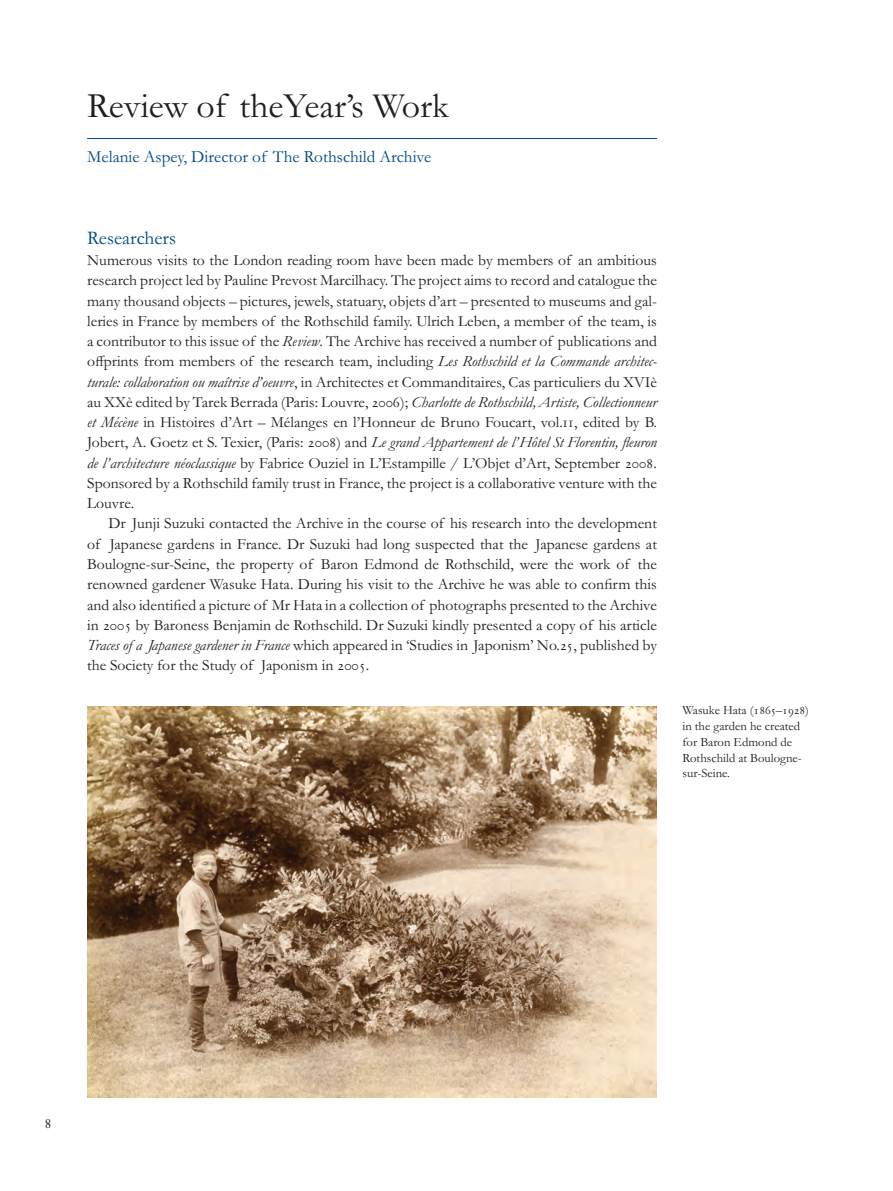
<style>
.page{position:relative;width:893px;height:1191px;background:#fff}
.page>*{position:absolute;margin:0;border:0;box-sizing:border-box;transform-origin:0 0}
.t1{font:36px "Garamond";color:#231f20}
.t2{font:19.5px "Garamond";color:#004b84}
.t3{font:17.25px "Garamond";color:#004b84}
.t4{font:15.75px/20.2px "Garamond";color:#231f20;text-align:justify}
.t5{font:15.75px "Garamond Expert";color:#231f20}
.t6{font:12.75px/15.8px "Garamond";color:#231f20}
.s1{font-style:italic}
.s2{font-family:"Garamond Expert"}
</style>
<div class="page">
<hr style="left:87px;top:138px;width:570px;height:1px;background:#004b84">
<img style="left:87px;top:706px;width:570px;height:391px">
<h1 class="t1" style="left:87px;top:94px;width:363px">Review of theYear’s Work</h1>
<p class="t3" style="left:87px;top:151px;width:346px">Melanie Aspey, Director of The Rothschild Archive</p>
<p class="t2" style="left:87px;top:231px;width:91px">Researchers</p>
<p class="t4" style="left:87px;top:252px;width:571px">Numerous visits to the London reading room have been made by members of an ambitious research project led by Pauline Prevost Marcilhacy. The project aims to record and catalogue the many thousand objects – pictures, jewels, statuary, objets d’art – presented to museums and gal&shy;leries in France by members of the Rothschild family. Ulrich Leben, a member of the team, is a contributor to this issue of the <span class="s1">Review</span>. The Archive has received a number of publications and o<span class="s2">ff</span>prints from members of the research team, including <span class="s1">Les Rothschild et la Commande architec&shy;turale: collaboration ou maîtrise d’oeuvre</span>, in Architectes et Commanditaires, Cas particuliers du XVIè au XXè edited by Tarek Berrada (Paris: Louvre, <span class="s2">2006</span>); <span class="s1">Charlotte de Rothschild, Artiste, Collectionneur et Mécène</span> in Histoires d’Art – Mélanges en l’Honneur de Bruno Foucart, vol.<span class="s2">ii</span>, edited by B.<br>Jobert, A. Goetz et S. Texier, (Paris: <span class="s2">2008</span>) and <span class="s1">Le grand Appartement de l’Hôtel St Florentin, fleuron de l’architecture néoclassique</span> by Fabrice Ouziel in L’Estampille / L’Objet d’Art, September <span class="s2">2008</span>.<br>Sponsored by a Rothschild family trust in France, the project is a collaborative venture with the Louvre.</p>
<p class="t4" style="left:87px;top:515px;width:571px;text-indent:21px">Dr Junji Suzuki contacted the Archive in the course of his research into the development of Japanese gardens in France. Dr Suzuki had long suspected that the Japanese gardens at Boulogne-sur-Seine, the property of Baron Edmond de Rothschild, were the work of the renowned gardener Wasuke Hata. During his visit to the Archive he was able to confirm this and also identified a picture of Mr Hata in a collection of photographs presented to the Archive in <span class="s2">2005</span> by Baroness Benjamin de Rothschild. Dr Suzuki kindly presented a copy of his article <span class="s1">Traces of a Japanese gardener in France</span> which appeared in ‘Studies in Japonism’ No.<span class="s2">25</span>, published by the Society for the Study of Japonism in <span class="s2">2005</span>.</p>
<p class="t6" style="left:682px;top:704px;width:128px">Wasuke Hata (<span class="s2">1865‒1928</span>) in the garden he created for Baron Edmond de<br>Rothschild at Boulogne&shy;sur-Seine.</p>
<p class="t5" style="left:45px;top:1112px;width:9px">8</p>
</div>
